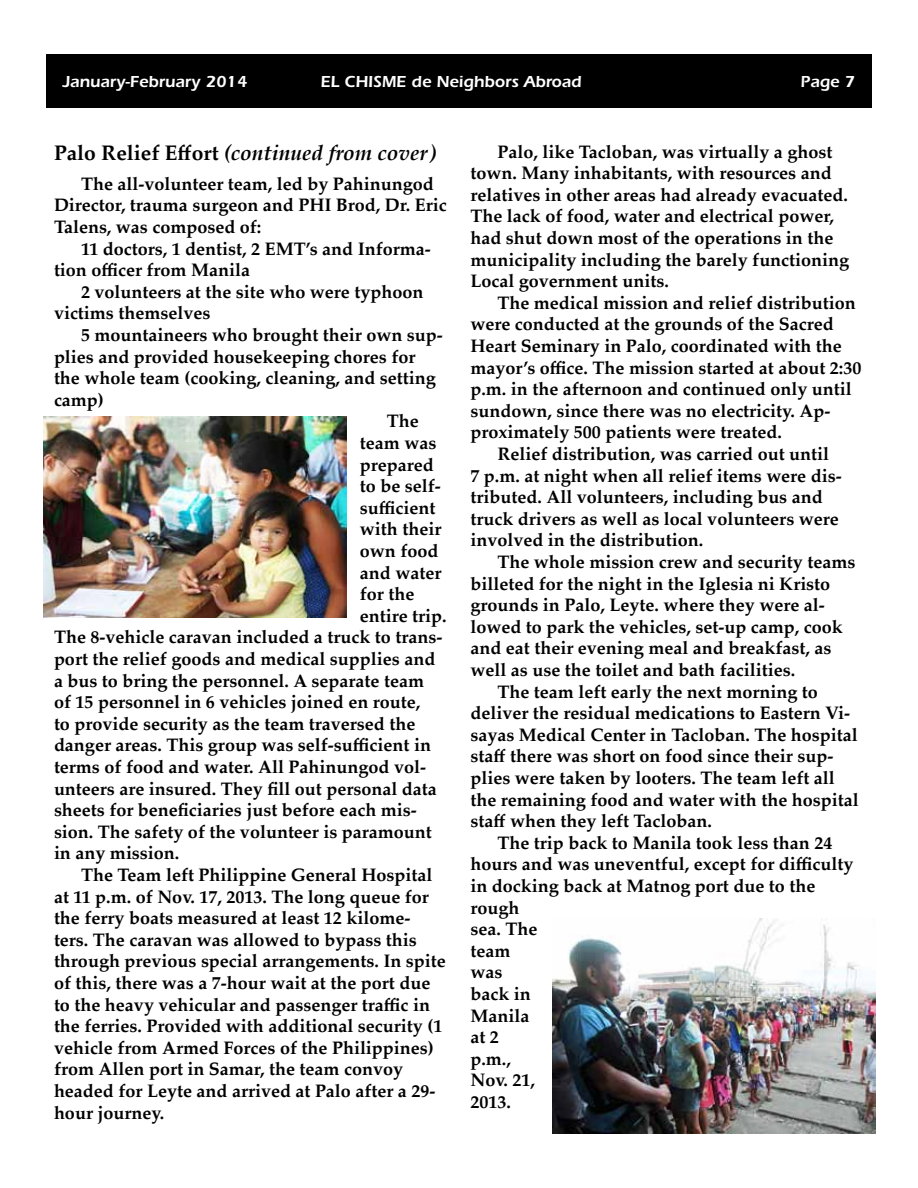
<style>
.page{position:relative;width:918px;height:1188px;background:#fff}
.page>*{position:absolute;margin:0;border:0;box-sizing:border-box;transform-origin:0 0}
.t1{font:italic 700 21px "Palatino";color:#000}
.t2{font:700 18px/21.6px "Palatino";color:#000}
.t3{font:600 16.5px "Itc Eras";color:#fff}
.s1{font-style:normal}
</style>
<div class="page">
<div style="left:46px;top:54px;width:826px;height:54px;background:#000"></div>
<img style="left:553px;top:919px;width:323px;height:215px">
<img style="left:44px;top:416px;width:302px;height:202px">
<p class="t3" style="left:63px;top:72px;width:186px">January-February 2014</p>
<p class="t3" style="left:320px;top:72px;width:263px">EL CHISME de Neighbors Abroad</p>
<p class="t3" style="left:801px;top:72px;width:56px">Page 7</p>
<p class="t1" style="left:54px;top:135px;width:382px"><span class="s1">Palo Relief Effort</span> (continued from cover)</p>
<p class="t2" style="left:470px;top:140px;width:380px;text-indent:27px">Palo, like Tacloban, was virtually a ghost town. Many inhabitants, with resources and relatives in other areas had already evacuated.<br>The lack of food, water and electrical power, had shut down most of the operations in the municipality including the barely functioning Local government units.</p>
<p class="t2" style="left:497px;top:291px;width:360px">The medical mission and relief distribution</p>
<p class="t2" style="left:470px;top:313px;width:365px">were conducted at the grounds of the Sacred</p>
<p class="t2" style="left:470px;top:335px;width:373px">Heart Seminary in Palo, coordinated with the</p>
<p class="t2" style="left:470px;top:356px;width:393px">mayor’s office. The mission started at about 2:30</p>
<p class="t2" style="left:470px;top:378px;width:383px">p.m. in the afternoon and continued only until</p>
<p class="t2" style="left:470px;top:399px;width:362px">sundown, since there was no electricity. Ap-</p>
<p class="t2" style="left:470px;top:421px;width:313px">proximately 500 patients were treated.</p>
<p class="t2" style="left:497px;top:443px;width:333px">Relief distribution, was carried out until</p>
<p class="t2" style="left:470px;top:464px;width:373px">7 p.m. at night when all relief items were dis-</p>
<p class="t2" style="left:470px;top:486px;width:354px">tributed. All volunteers, including bus and</p>
<p class="t2" style="left:470px;top:507px;width:370px">truck drivers as well as local volunteers were</p>
<p class="t2" style="left:470px;top:529px;width:234px">involved in the distribution.</p>
<p class="t2" style="left:497px;top:551px;width:359px">The whole mission crew and security teams</p>
<p class="t2" style="left:470px;top:572px;width:361px">billeted for the night in the Iglesia ni Kristo</p>
<p class="t2" style="left:470px;top:594px;width:356px">grounds in Palo, Leyte. where they were al-</p>
<p class="t2" style="left:470px;top:615px;width:374px">lowed to park the vehicles, set-up camp, cook</p>
<p class="t2" style="left:470px;top:637px;width:362px">and eat their evening meal and breakfast, as</p>
<p class="t2" style="left:470px;top:659px;width:326px">well as use the toilet and bath facilities.</p>
<p class="t2" style="left:497px;top:680px;width:322px">The team left early the next morning to</p>
<p class="t2" style="left:470px;top:702px;width:381px">deliver the residual medications to Eastern Vi-</p>
<p class="t2" style="left:470px;top:723px;width:389px">sayas Medical Center in Tacloban. The hospital</p>
<p class="t2" style="left:470px;top:745px;width:365px">staff there was short on food since their sup-</p>
<p class="t2" style="left:470px;top:767px;width:366px">plies were taken by looters. The team left all</p>
<p class="t2" style="left:470px;top:788px;width:390px">the remaining food and water with the hospital</p>
<p class="t2" style="left:470px;top:810px;width:243px">staff when they left Tacloban.</p>
<p class="t2" style="left:497px;top:831px;width:336px">The trip back to Manila took less than 24</p>
<p class="t2" style="left:470px;top:853px;width:385px">hours and was uneventful, except for difficulty</p>
<p class="t2" style="left:470px;top:875px;width:346px">in docking back at Matnog port due to the</p>
<p class="t2" style="left:470px;top:896px;width:51px">rough</p>
<p class="t2" style="left:470px;top:918px;width:68px">sea. The</p>
<p class="t2" style="left:470px;top:939px;width:41px">team</p>
<p class="t2" style="left:470px;top:961px;width:33px">was</p>
<p class="t2" style="left:470px;top:983px;width:62px">back in</p>
<p class="t2" style="left:470px;top:1004px;width:60px">Manila</p>
<p class="t2" style="left:470px;top:1026px;width:30px">at 2</p>
<p class="t2" style="left:470px;top:1047px;width:42px">p.m.,</p>
<p class="t2" style="left:470px;top:1069px;width:66px">Nov. 21,</p>
<p class="t2" style="left:470px;top:1091px;width:42px">2013.</p>
<p class="t2" style="left:54px;top:172px;width:394px;text-indent:27px">The all-volunteer team, led by Pahinungod<br>Director, trauma surgeon and PHI Brod, Dr. Eric<br>Talens, was composed of:</p>
<p class="t2" style="left:54px;top:237px;width:378px;text-indent:27px">11 doctors, 1 dentist, 2 EMT’s and Informa&shy;tion officer from Manila</p>
<p class="t2" style="left:54px;top:280px;width:371px;text-indent:27px">2 volunteers at the site who were typhoon victims themselves</p>
<p class="t2" style="left:81px;top:324px;width:363px">5 mountaineers who brought their own sup-</p>
<p class="t2" style="left:54px;top:345px;width:363px">plies and provided housekeeping chores for</p>
<p class="t2" style="left:54px;top:367px;width:383px">the whole team (cooking, cleaning, and setting</p>
<p class="t2" style="left:54px;top:388px;width:51px">camp)</p>
<p class="t2" style="left:387px;top:410px;width:34px">The</p>
<p class="t2" style="left:360px;top:432px;width:78px">team was</p>
<p class="t2" style="left:360px;top:453px;width:75px">prepared</p>
<p class="t2" style="left:360px;top:475px;width:82px">to be self-</p>
<p class="t2" style="left:360px;top:496px;width:77px">sufficient</p>
<p class="t2" style="left:360px;top:518px;width:83px">with their</p>
<p class="t2" style="left:360px;top:540px;width:80px">own food</p>
<p class="t2" style="left:360px;top:561px;width:83px">and water</p>
<p class="t2" style="left:360px;top:583px;width:56px">for the</p>
<p class="t2" style="left:360px;top:604px;width:88px">entire trip.</p>
<p class="t2" style="left:54px;top:626px;width:390px">The 8-vehicle caravan included a truck to trans-</p>
<p class="t2" style="left:54px;top:648px;width:383px">port the relief goods and medical supplies and</p>
<p class="t2" style="left:54px;top:669px;width:372px">a bus to bring the personnel. A separate team</p>
<p class="t2" style="left:54px;top:691px;width:368px">of 15 personnel in 6 vehicles joined en route,</p>
<p class="t2" style="left:54px;top:712px;width:363px">to provide security as the team traversed the</p>
<p class="t2" style="left:54px;top:734px;width:379px">danger areas. This group was self-sufficient in</p>
<p class="t2" style="left:54px;top:756px;width:374px">terms of food and water. All Pahinungod vol-</p>
<p class="t2" style="left:54px;top:777px;width:384px">unteers are insured. They fill out personal data</p>
<p class="t2" style="left:54px;top:799px;width:364px">sheets for beneficiaries just before each mis-</p>
<p class="t2" style="left:54px;top:820px;width:379px">sion. The safety of the volunteer is paramount</p>
<p class="t2" style="left:54px;top:842px;width:127px">in any mission.</p>
<p class="t2" style="left:81px;top:864px;width:353px">The Team left Philippine General Hospital</p>
<p class="t2" style="left:54px;top:885px;width:376px">at 11 p.m. of Nov. 17, 2013. The long queue for</p>
<p class="t2" style="left:54px;top:907px;width:358px">the ferry boats measured at least 12 kilome-</p>
<p class="t2" style="left:54px;top:928px;width:364px">ters. The caravan was allowed to bypass this</p>
<p class="t2" style="left:54px;top:950px;width:393px">through previous special arrangements. In spite</p>
<p class="t2" style="left:54px;top:972px;width:378px">of this, there was a 7-hour wait at the port due</p>
<p class="t2" style="left:54px;top:993px;width:378px">to the heavy vehicular and passenger traffic in</p>
<p class="t2" style="left:54px;top:1015px;width:390px">the ferries. Provided with additional security (1</p>
<p class="t2" style="left:54px;top:1036px;width:381px">vehicle from Armed Forces of the Philippines)</p>
<p class="t2" style="left:54px;top:1058px;width:351px">from Allen port in Samar, the team convoy</p>
<p class="t2" style="left:54px;top:1080px;width:383px">headed for Leyte and arrived at Palo after a 29-</p>
<p class="t2" style="left:54px;top:1101px;width:112px">hour journey.</p>
</div>
